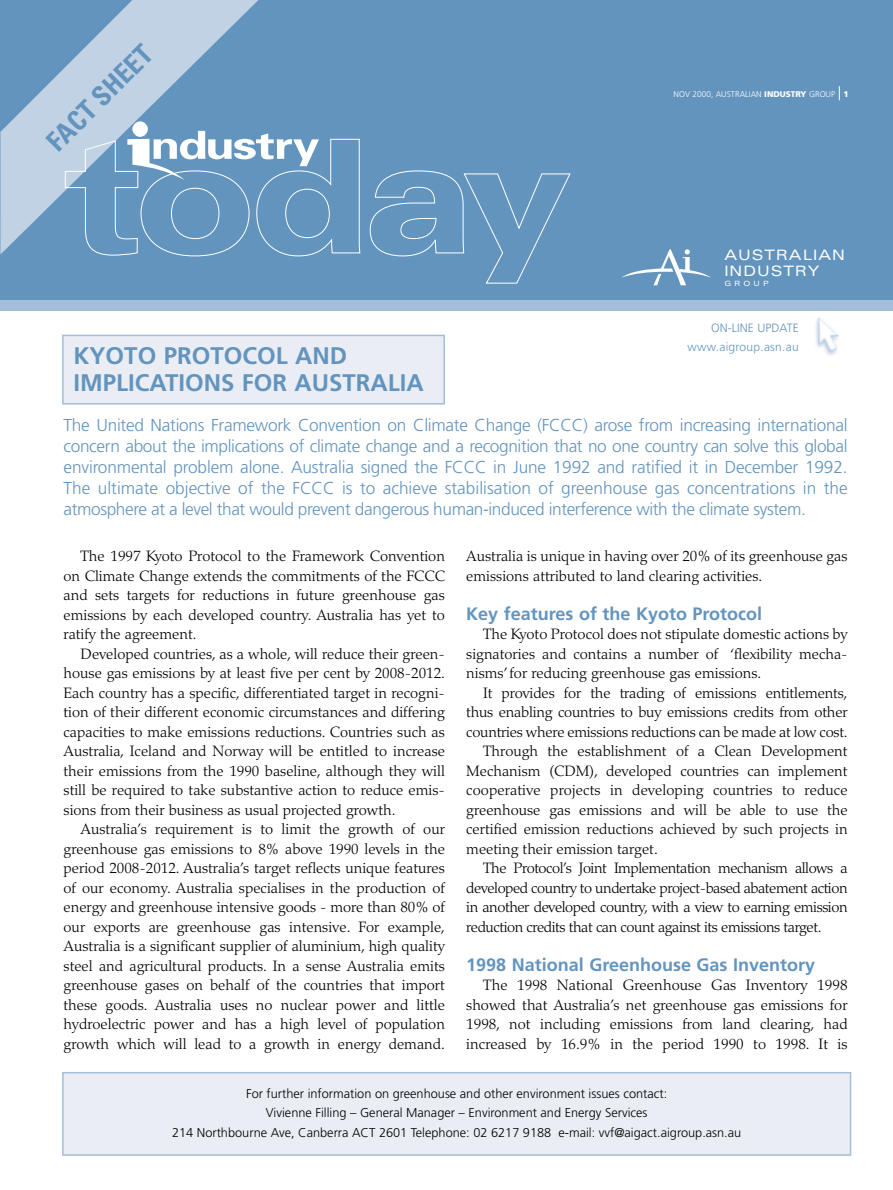
<style>
.page{position:relative;width:893px;height:1190px;background:#fff}
.page>*{position:absolute;margin:0;border:0;box-sizing:border-box;transform-origin:0 0}
.t1{font:700 condensed 27.45px "Univers";color:#6394be}
.t2{font:700 24px/27px "Frutiger";color:#6394be}
.t3{font:700 18px "Frutiger";color:#6394be}
.t4{font:300 17.25px/21px "Frutiger";letter-spacing:-.02em;color:#6394be;text-align:justify}
.t5{font:300 15px/19.5px "Palatino";color:#000;text-align:justify}
.t6{font:300 15px "Palatino";letter-spacing:-.03em;color:#000}
.t7{font:expanded 14.4px/15.6px "Univers";letter-spacing:.07em;color:#fff}
.t8{font:300 12.75px/19.5px "Frutiger";color:#000;text-align:center}
.t9{font:300 12px/19.5px "Frutiger";letter-spacing:.015em;color:#6394be;text-align:right}
.t10{font:300 8.25px "Frutiger";color:#fff}
.t11{font:expanded 7.2px "Univers";letter-spacing:.44em;color:#fff}
.s1{font-weight:900}
</style>
<div class="page">
<div style="left:0;top:0;width:892px;height:300px;background:#6394be"></div>
<svg style="left:839px;top:86px;width:1px;height:14px"></svg>
<img style="left:815px;top:317px;width:24px;height:39px">
<svg style="left:622px;top:249px;width:89px;height:36px"></svg>
<div style="left:0;top:300px;width:892px;height:11px;background:#a3bed8"></div>
<div style="left:63px;top:335px;width:381px;height:69px;background:#eaeef4"></div>
<div style="left:62px;top:335px;width:383px;height:69px;border:2px solid #a3bed8"></div>
<div style="left:63px;top:1072px;width:787px;height:83px;background:#eaeef4"></div>
<div style="left:62px;top:1071px;width:789px;height:84px;border:2px solid #a3bed8"></div>
<svg style="left:0;top:0;width:258px;height:254px;fill:#c2d2e5"></svg>
<svg style="left:64px;top:138px;width:507px;height:146px"></svg>
<div style="left:132px;top:121px;width:16px;height:16px;background:#fff;border-radius:50%"></div>
<svg style="left:127px;top:131px;width:192px;height:49px"></svg>
<h1 class="t1" style="left:44px;top:139px;width:138px;rotate:-45deg">FACT SHEET</h1>
<h2 class="t2" style="left:74px;top:344px;width:352px">KYOTO PROTOCOL AND<br>IMPLICATIONS FOR AUSTRALIA</h2>
<p class="t10" style="left:673px;top:90px;width:176px">NOV 2000, AUSTRALIAN <span class="s1">INDUSTRY</span> GROUP <span class="s1">1</span></p>
<p class="t7" style="left:724px;top:249px;width:122px">AUSTRALIAN<br>INDUSTRY</p>
<p class="t11" style="left:724px;top:280px;width:46px">GROUP</p>
<p class="t9" style="left:687px;top:319px;width:113px">ON-LINE UPDATE www.aigroup.asn.au</p>
<p class="t4" style="left:64px;top:416px;width:785px">The United Nations Framework Convention on Climate Change (FCCC) arose from increasing international concern about the implications of climate change and a recognition that no one country can solve this global environmental problem alone. Australia signed the FCCC in June 1992 and ratified it in December 1992.<br>The ultimate objective of the FCCC is to achieve stabilisation of greenhouse gas concentrations in the atmosphere at a level that would prevent dangerous human-induced interference with the climate system.</p>
<p class="t5" style="left:64px;top:548px;width:383px;text-indent:17px">The 1997 Kyoto Protocol to the Framework Convention on Climate Change extends the commitments of the FCCC and sets targets for reductions in future greenhouse gas emissions by each developed country. Australia has yet to ratify the agreement.</p>
<p class="t5" style="left:64px;top:645px;width:383px;text-indent:17px">Developed countries, as a whole, will reduce their green&shy;house gas emissions by at least five per cent by 2008-2012.<br>Each country has a specific, differentiated target in recogni&shy;tion of their different economic circumstances and differing capacities to make emissions reductions. Countries such as Australia, Iceland and Norway will be entitled to increase their emissions from the 1990 baseline, although they will still be required to take substantive action to reduce emis&shy;sions from their business as usual projected growth.</p>
<p class="t5" style="left:64px;top:821px;width:383px;text-indent:17px">Australia’s requirement is to limit the growth of our greenhouse gas emissions to 8% above 1990 levels in the period 2008-2012. Australia’s target reflects unique features of our economy. Australia specialises in the production of energy and greenhouse intensive goods - more than 80% of our exports are greenhouse gas intensive. For example, Australia is a significant supplier of aluminium, high quality steel and agricultural products. In a sense Australia emits greenhouse gases on behalf of the countries that import these goods. Australia uses no nuclear power and little hydroelectric power and has a high level of population growth which will lead to a growth in energy demand.</p>
<p class="t5" style="left:466px;top:548px;width:383px">Australia is unique in having over 20% of its greenhouse gas emissions attributed to land clearing activities.</p>
<p class="t3" style="left:466px;top:606px;width:297px">Key features of the Kyoto Protocol</p>
<p class="t5" style="left:466px;top:626px;width:383px;text-indent:17px">The Kyoto Protocol does not stipulate domestic actions by signatories and contains a number of ‘flexibility mecha&shy;nisms’for reducing greenhouse gas emissions.</p>
<p class="t5" style="left:483px;top:684px;width:366px">It provides for the trading of emissions entitlements,</p>
<p class="t5" style="left:466px;top:704px;width:383px">thus enabling countries to buy emissions credits from other</p>
<p class="t5" style="left:466px;top:723px;width:383px">countries where emissions reductions can be made at low cost.</p>
<p class="t5" style="left:483px;top:743px;width:366px">Through the establishment of a Clean Development</p>
<p class="t5" style="left:466px;top:762px;width:383px">Mechanism (CDM), developed countries can implement</p>
<p class="t5" style="left:466px;top:782px;width:383px">cooperative projects in developing countries to reduce</p>
<p class="t5" style="left:466px;top:801px;width:383px">greenhouse gas emissions and will be able to use the</p>
<p class="t5" style="left:466px;top:821px;width:383px">certified emission reductions achieved by such projects in</p>
<p class="t5" style="left:466px;top:840px;width:193px">meeting their emission target.</p>
<p class="t6" style="left:483px;top:862px;width:366px">The Protocol’s Joint Implementation mechanism allows a</p>
<p class="t6" style="left:466px;top:882px;width:383px">developed country to undertake project-based abatement action</p>
<p class="t6" style="left:466px;top:901px;width:383px">in another developed country, with a view to earning emission</p>
<p class="t6" style="left:466px;top:921px;width:356px">reduction credits that can count against its emissions target.</p>
<p class="t3" style="left:466px;top:957px;width:350px">1998 National Greenhouse Gas Inventory</p>
<p class="t5" style="left:466px;top:977px;width:383px;text-indent:17px">The 1998 National Greenhouse Gas Inventory 1998 showed that Australia’s net greenhouse gas emissions for 1998, not including emissions from land clearing, had increased by 16.9% in the period 1990 to 1998. It is</p>
<p class="t8" style="left:172px;top:1084px;width:570px">For further information on greenhouse and other environment issues contact:<br>Vivienne Filling – General Manager – Environment and Energy Services<br>214 Northbourne Ave, Canberra ACT 2601 Telephone: 02 6217 9188 e-mail: vvf@aigact.aigroup.asn.au</p>
</div>
